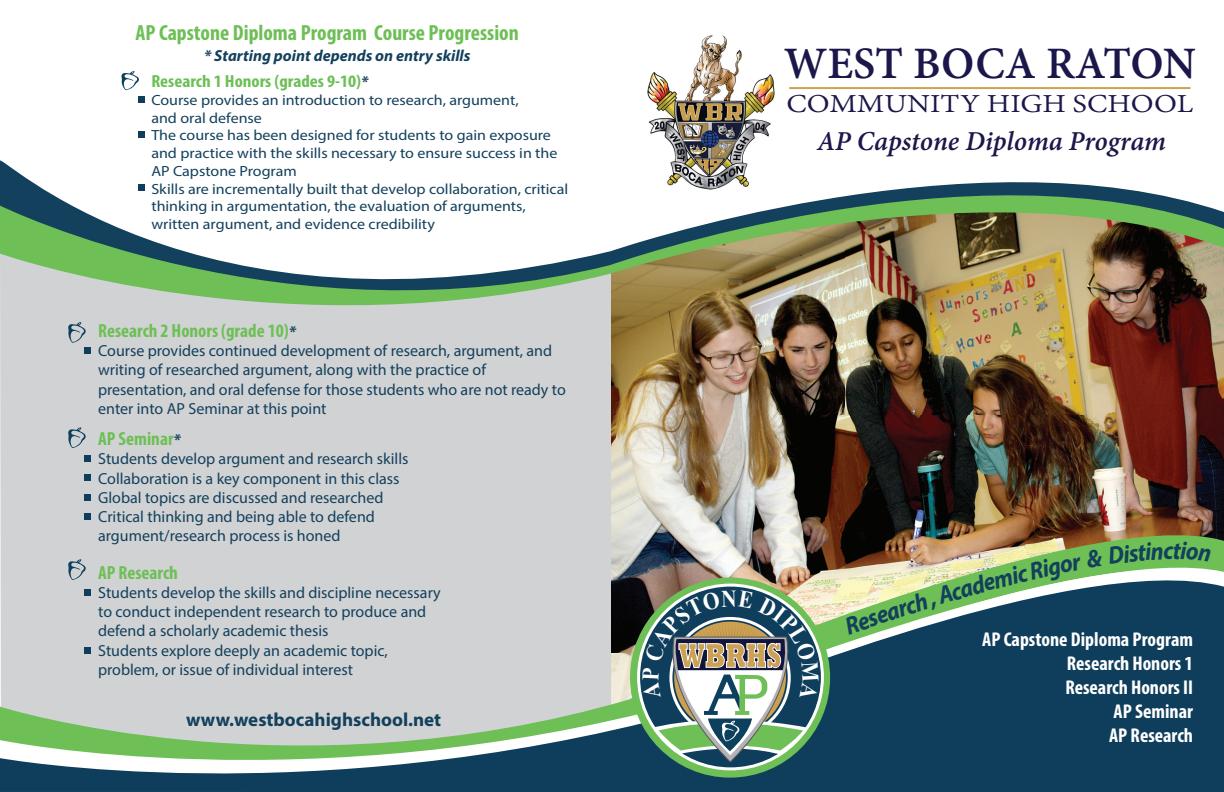
<style>
.page{position:relative;width:1224px;height:792px;background:#fff}
.page>*{position:absolute;margin:0;border:0;box-sizing:border-box;transform-origin:0 0}
.t1{font:700 48.8px "Adobe Devanagari";color:#1b174a}
.t2{font:800 34.8px "Rockwell";letter-spacing:.01em;color:#cca153;scale:.68 1}
.t3{font:italic 700 29.7px "Adobe Devanagari";color:#1b174a}
.t4{font:28.1px "Adobe Devanagari";color:#1b174a;scale:1.18 1}
.t5{font:700 condensed 22px "Myriad Pro";color:#6dbf56}
.t6{font:700 condensed 20px/24px "Myriad Pro";color:#fff;text-align:right}
.t7{font:700 condensed 19px "Myriad Pro";color:#6dbf56}
.t8{font:700 19px "Myriad Pro";color:#13405c}
.t9{font:700 condensed 17.5px "Myriad Pro";color:#6dbf56;scale:1.08 1}
.t10{font:16px/19.2px "Myriad Pro";color:#13405c}
.t11{font:italic 700 16px "Myriad Pro";color:#13405c}
.t12{font:14.8px/17.7px "Myriad Pro";color:#13405c;scale:1.08 1}
.s1{font-style:italic;font-stretch:normal;font-size:16px;color:#13405c}
</style>
<div class="page">
<img style="left:611px;top:355px;width:613px;height:145px">
<div style="left:0;top:355px;width:611px;height:145px;background:#d1d2d4"></div>
<img style="left:0;top:500px;width:1224px;height:40px">
<svg style="left:0;top:540px;width:1224px;height:7px;background:#bcbcb5"></svg>
<img style="left:647px;top:35px;width:128px;height:101px">
<hr style="left:789px;top:87px;width:402px;height:2px;background:#cea252">
<img style="left:0;top:136px;width:1224px;height:219px">
<svg style="left:0;top:547px;width:1224px;height:245px;background:#81979d"></svg>
<svg style="left:630px;top:578px;width:200px;height:200px;background:#80bd79"></svg>
<svg style="left:121px;top:71px;width:18px;height:19px"></svg>
<div style="left:138px;top:96px;width:7px;height:7px;background:#0f3e5c"></div>
<div style="left:138px;top:131px;width:7px;height:6px;background:#0f3e5c"></div>
<div style="left:138px;top:185px;width:7px;height:6px;background:#0f3e5c"></div>
<svg style="left:68px;top:322px;width:18px;height:21px"></svg>
<div style="left:84px;top:347px;width:7px;height:7px;background:#0f3e5c"></div>
<div style="left:84px;top:455px;width:7px;height:6px;background:#0f3e5c"></div>
<div style="left:84px;top:589px;width:7px;height:7px;background:#0f3e5c"></div>
<div style="left:84px;top:647px;width:7px;height:6px;background:#0f3e5c"></div>
<div style="left:84px;top:474px;width:7px;height:7px;background:#0f3e5c"></div>
<div style="left:84px;top:494px;width:7px;height:7px;background:#0f3e5c"></div>
<div style="left:84px;top:513px;width:7px;height:7px;background:#0f3e5c"></div>
<svg style="left:68px;top:559px;width:18px;height:21px"></svg>
<svg style="left:68px;top:427px;width:18px;height:21px"></svg>
<svg style="left:642px;top:590px;width:177px;height:174px"></svg>
<svg style="left:844px;top:542px;width:367px;height:93px;background:#729777"></svg>
<h3 class="t5" style="left:135px;top:24px;width:385px">AP Capstone Diploma Program Course Progression</h3>
<p class="t11" style="left:204px;top:50px;width:268px">* Starting point depends on entry skills</p>
<p class="t9" style="left:151px;top:75px;width:202px">Research 1 Honors (grades 9-10)<span class="s1">*</span></p>
<p class="t12" style="left:151px;top:93px;width:387px">Course provides an introduction to research, argument,<br>and oral defense<br>The course has been designed for students to gain exposure and practice with the skills necessary to ensure success in the AP Capstone Program<br>Skills are incrementally built that develop collaboration, critical thinking in argumentation, the evaluation of arguments, written argument, and evidence credibility</p>
<p class="t7" style="left:98px;top:324px;width:199px">Research 2 Honors (grade 10)<span class="s1">*</span></p>
<p class="t10" style="left:98px;top:343px;width:469px">Course provides continued development of research, argument, and writing of researched argument, along with the practice of presentation, and oral defense for those students who are not ready to enter into AP Seminar at this point</p>
<p class="t7" style="left:98px;top:432px;width:84px">AP Seminar<span class="s1">*</span></p>
<p class="t10" style="left:98px;top:451px;width:312px">Students develop argument and research skills Collaboration is a key component in this class Global topics are discussed and researched Critical thinking and being able to defend argument/research process is honed</p>
<p class="t7" style="left:98px;top:565px;width:81px">AP Research</p>
<p class="t10" style="left:98px;top:585px;width:344px">Students develop the skills and discipline necessary to conduct independent research to produce and defend a scholarly academic thesis<br>Students explore deeply an academic topic, problem, or issue of individual interest</p>
<p class="t8" style="left:186px;top:709px;width:257px">www.westbocahighschool.net</p>
<h1 class="t1" style="left:784px;top:33px;width:414px">WEST BOCA RATON</h1>
<h3 class="t4" style="left:786px;top:86px;width:347px">COMMUNITY HIGH SCHOOL</h3>
<h3 class="t3" style="left:817px;top:122px;width:350px">AP Capstone Diploma Program</h3>
<h2 class="t2" style="left:679px;top:634px;width:153px">WBRHS</h2>
<p class="t6" style="left:982px;top:629px;width:212px">AP Capstone Diploma Program<br>Research Honors 1<br>Research Honors II<br>AP Seminar<br>AP Research</p>
</div>
